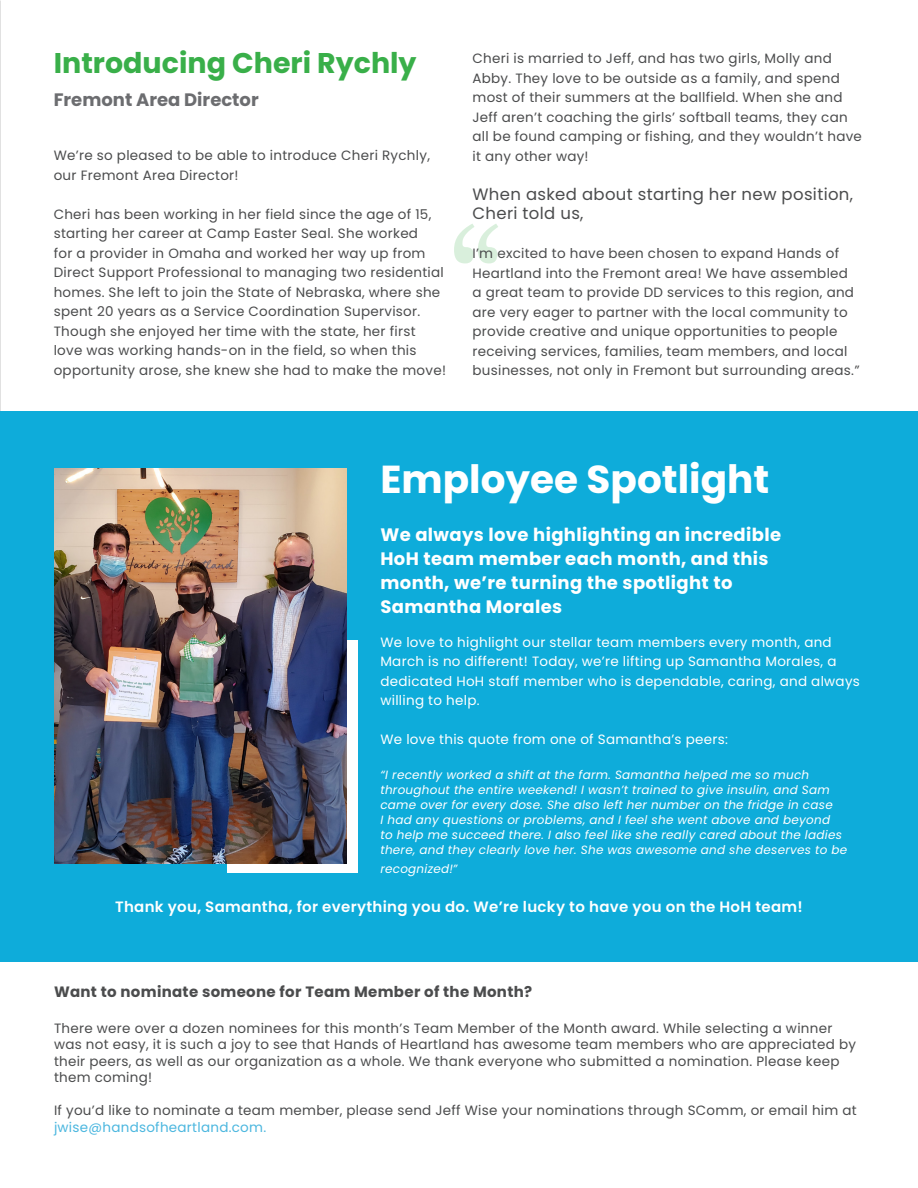
<style>
.page{position:relative;width:918px;height:1188px;background:#fff}
.page>*{position:absolute;margin:0;border:0;box-sizing:border-box;transform-origin:0 0}
.t1{font:700 39px "Poppins";color:#fff}
.t2{font:700 28.5px "Poppins";color:#39af49}
.t3{font:700 18px/24px "Poppins";letter-spacing:.02em;color:#fff}
.t4{font:700 18px "Poppins";color:#6c6d70}
.t5{font:16.5px/19.5px "Poppins";letter-spacing:.02em;color:#4b4c4d}
.t6{font:600 15px "Poppins";letter-spacing:.02em;color:#fff}
.t7{font:700 15px "Poppins";letter-spacing:.02em;color:#4b4c4d}
.t8{font:13.5px/19.5px "Poppins";letter-spacing:.02em;color:#4b4c4d}
.t9{font:13.5px/19.5px "Poppins";letter-spacing:.02em;color:#fff}
.t10{font:italic 12px/15px "Poppins";letter-spacing:.02em;color:#fff}
.s1{color:#4cb7df}
</style>
<div class="page">
<hr style="left:0;top:0;width:1px;height:495px;background:#231f20">
<div style="left:0;top:411px;width:918px;height:551px;background:#0eacda"></div>
<div style="left:227px;top:640px;width:130px;height:233px;background:#fff"></div>
<img style="left:55px;top:469px;width:292px;height:394px">
<svg style="left:454px;top:224px;width:44px;height:39px"></svg>
<p class="t2" style="left:54px;top:46px;width:364px">Introducing Cheri Rychly</p>
<p class="t4" style="left:54px;top:89px;width:207px">Fremont Area Director</p>
<p class="t8" style="left:54px;top:146px;width:378px">We’re so pleased to be able to introduce Cheri Rychly, our Fremont Area Director!</p>
<p class="t8" style="left:54px;top:204px;width:394px">Cheri has been working in her field since the age of 15, starting her career at Camp Easter Seal. She worked<br>for a provider in Omaha and worked her way up from Direct Support Professional to managing two residential homes. She left to join the State of Nebraska, where she spent 20 years as a Service Coordination Supervisor.<br>Though she enjoyed her time with the state, her first love was working hands-on in the field, so when this opportunity arose, she knew she had to make the move!</p>
<p class="t8" style="left:472px;top:49px;width:391px">Cheri is married to Jeff, and has two girls, Molly and Abby. They love to be outside as a family, and spend most of their summers at the ballfield. When she and Jeff aren’t coaching the girls’ softball teams, they can all be found camping or fishing, and they wouldn’t have it any other way!</p>
<p class="t5" style="left:472px;top:184px;width:382px">When asked about starting her new position,<br>Cheri told us,</p>
<p class="t8" style="left:472px;top:244px;width:389px">I’m excited to have been chosen to expand Hands of Heartland into the Fremont area! We have assembled a great team to provide DD services to this region, and are very eager to partner with the local community to provide creative and unique opportunities to people receiving services, families, team members, and local businesses, not only in Fremont but surrounding areas.”</p>
<p class="t1" style="left:380px;top:457px;width:390px">Employee Spotlight</p>
<p class="t3" style="left:380px;top:523px;width:402px">We always love highlighting an incredible HoH team member each month, and this month, we’re turning the spotlight to Samantha Morales</p>
<p class="t9" style="left:380px;top:632px;width:481px">We love to highlight our stellar team members every month, and March is no different! Today, we’re lifting up Samantha Morales, a dedicated HoH staff member who is dependable, caring, and always willing to help.</p>
<p class="t9" style="left:380px;top:730px;width:349px">We love this quote from one of Samantha’s peers:</p>
<p class="t10" style="left:380px;top:767px;width:468px">“I recently worked a shift at the farm. Samantha helped me so much throughout the entire weekend! I wasn’t trained to give insulin, and Sam came over for every dose. She also left her number on the fridge in case<br>I had any questions or problems, and I feel she went above and beyond<br>to help me succeed there. I also feel like she really cared about the ladies there, and they clearly love her. She was awesome and she deserves to be</p>
<p class="t10" style="left:380px;top:862px;width:79px">recognized!”</p>
<p class="t6" style="left:115px;top:898px;width:689px">Thank you, Samantha, for everything you do. We’re lucky to have you on the HoH team!</p>
<p class="t7" style="left:54px;top:983px;width:480px">Want to nominate someone for Team Member of the Month?</p>
<p class="t8" style="left:54px;top:1020px;width:804px;line-height:16.5px">There were over a dozen nominees for this month’s Team Member of the Month award. While selecting a winner was not easy, it is such a joy to see that Hands of Heartland has awesome team members who are appreciated by their peers, as well as our organization as a whole. We thank everyone who submitted a nomination. Please keep them coming!</p>
<p class="t8" style="left:54px;top:1102px;width:804px;line-height:16.5px">If you’d like to nominate a team member, please send Jeff Wise your nominations through SComm, or email him at <span class="s1">jwise@handsofheartland.com.</span></p>
</div>
